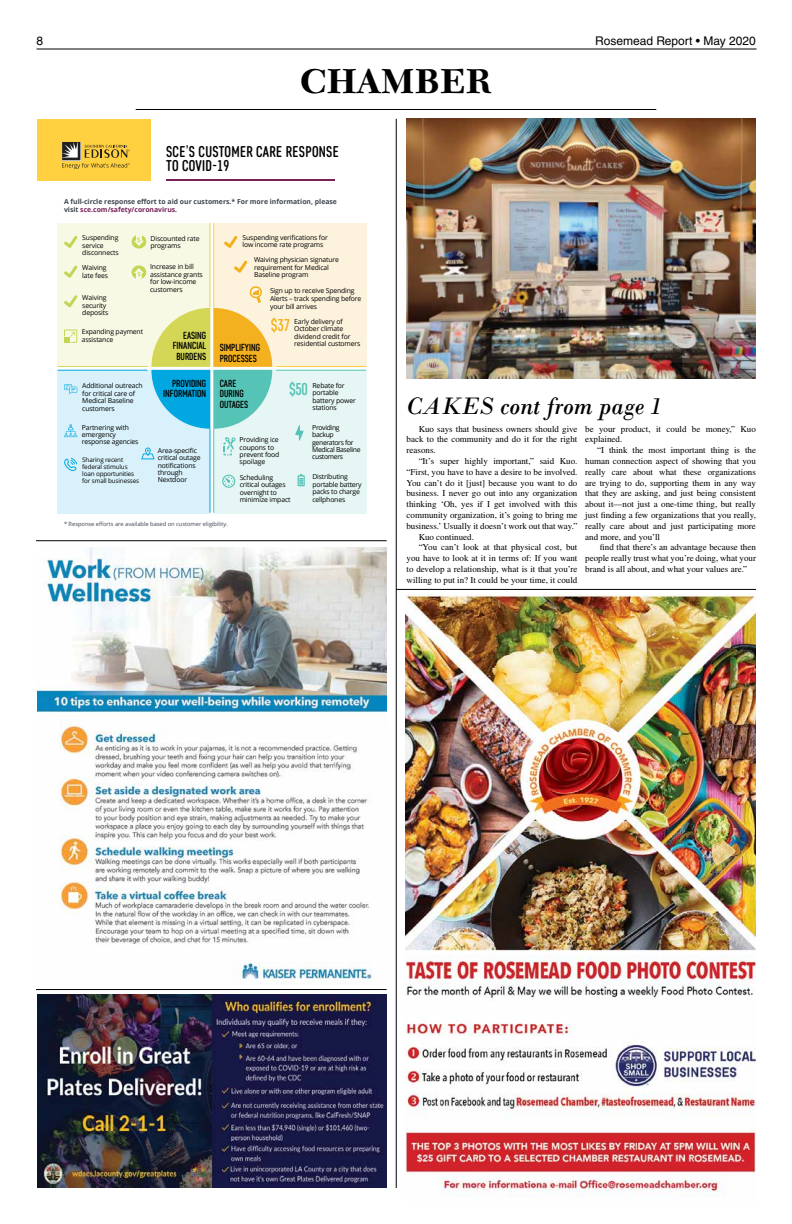
<style>
.page{position:relative;width:792px;height:1224px;background:#fff}
.page>*{position:absolute;margin:0;border:0;box-sizing:border-box;transform-origin:0 0}
.t1{font:700 36px "New Caledonia LT Std";color:#000}
.t2{font:italic 25px "Bodoni";color:#000}
.t3{font:500 17.1px "Core Sans DS47 Cn";color:#f3b120}
.t4{font:500 17.1px "Core Sans DS47 Cn";color:#56c3b7}
.t5{font:500 15.6px/14.9px "Core Sans DS47 Cn";letter-spacing:.02em;color:#000}
.t6{font:12px "Helvetica LT Std";color:#000}
.t7{font:500 10.3px/10.9px "Core Sans DS47 Cn";color:#000;text-align:right}
.t8{font:9px/10.8px "Times LT Std";color:#000;text-align:justify}
.t9{font:6.9px/7.4px "Open Sans";letter-spacing:-.02em;color:#000}
.t10{font:700 6.9px/8.2px "Open Sans";color:#3f454f}
.t11{font:6.9px/7.4px "Open Sans";letter-spacing:-.05em;color:#000}
.t12{font:6.3px/6.9px "Open Sans";letter-spacing:-.02em;color:#000}
.t13{font:5.7px "Open Sans";color:#3f454f}
.s1{color:#762157}
.s2{color:#54565b}
</style>
<div class="page">
<hr style="left:37px;top:49px;width:720px;height:1px;background:#000">
<hr style="left:136px;top:109px;width:520px;height:1px;background:#000">
<div style="left:37px;top:119px;width:113px;height:61px;background:#ffd140"></div>
<svg style="left:62px;top:142px;width:68px;height:27px"></svg>
<hr style="left:166px;top:179px;width:168px;height:1px;background:#762157">
<hr style="left:213px;top:429px;width:1px;height:84px;background:#56c3b7">
<hr style="left:213px;top:223px;width:1px;height:85px;background:#ffd140">
<hr style="left:210px;top:429px;width:1px;height:84px;background:#00a7e0">
<hr style="left:210px;top:223px;width:1px;height:85px;background:#d4d755">
<div style="left:214px;top:223px;width:153px;height:144px;background:#fdf3dd"></div>
<div style="left:214px;top:370px;width:153px;height:144px;background:#e5f6f4"></div>
<div style="left:57px;top:370px;width:153px;height:144px;background:#d9f1fa"></div>
<div style="left:57px;top:223px;width:153px;height:144px;background:#f8f9e5"></div>
<hr style="left:58px;top:370px;width:90px;height:1px;background:#00a7e0">
<hr style="left:276px;top:370px;width:90px;height:1px;background:#56c3b7">
<hr style="left:58px;top:366px;width:90px;height:1px;background:#d4d755">
<hr style="left:276px;top:366px;width:90px;height:1px;background:#ffd140">
<svg style="left:64px;top:236px;width:14px;height:12px"></svg>
<svg style="left:64px;top:265px;width:14px;height:13px"></svg>
<svg style="left:64px;top:295px;width:14px;height:13px"></svg>
<svg style="left:64px;top:330px;width:13px;height:13px"></svg>
<svg style="left:131px;top:235px;width:16px;height:14px"></svg>
<svg style="left:131px;top:265px;width:16px;height:14px"></svg>
<svg style="left:224px;top:236px;width:13px;height:12px"></svg>
<svg style="left:234px;top:260px;width:13px;height:13px"></svg>
<svg style="left:151px;top:285px;width:121px;height:144px"></svg>
<svg style="left:64px;top:384px;width:13px;height:10px"></svg>
<svg style="left:64px;top:424px;width:13px;height:13px"></svg>
<svg style="left:64px;top:458px;width:13px;height:13px"></svg>
<svg style="left:141px;top:447px;width:14px;height:12px"></svg>
<svg style="left:224px;top:437px;width:12px;height:18px"></svg>
<div style="left:222px;top:475px;width:13px;height:13px;border:1px solid #56c3b7;border-radius:50%"></div>
<svg style="left:224px;top:477px;width:9px;height:9px"></svg>
<svg style="left:295px;top:425px;width:9px;height:16px"></svg>
<svg style="left:298px;top:474px;width:7px;height:12px"></svg>
<img style="left:37px;top:547px;width:350px;height:438px">
<img style="left:37px;top:994px;width:350px;height:194px">
<img style="left:406px;top:119px;width:350px;height:260px">
<hr style="left:396px;top:119px;width:1px;height:1069px;background:#000">
<img style="left:405px;top:955px;width:351px;height:242px">
<img style="left:405px;top:595px;width:351px;height:356px">
<hr style="left:36px;top:540px;width:351px;height:1px;background:#000">
<hr style="left:396px;top:589px;width:360px;height:1px;background:#000">
<hr style="left:36px;top:989px;width:351px;height:1px;background:#000">
<h3 class="t6" style="left:37px;top:33px;width:8px">8</h3>
<h3 class="t6" style="left:595px;top:33px;width:162px">Rosemead Report • May 2020</h3>
<h1 class="t1" style="left:300px;top:60px;width:193px">CHAMBER</h1>
<h3 class="t5" style="left:166px;top:143px;width:174px">SCE’S CUSTOMER CARE RESPONSE<br>TO COVID-19</h3>
<p class="t10" style="left:64px;top:197px;width:274px">A full-circle response effort to aid our customers.* For more information, please visit <span class="s1">sce.com/safety/coronavirus</span><span class="s2">.</span></p>
<p class="t9" style="left:82px;top:234px;width:38px">Suspending service disconnects</p>
<p class="t9" style="left:82px;top:264px;width:27px">Waiving late fees</p>
<p class="t9" style="left:82px;top:294px;width:28px">Waiving security deposits</p>
<p class="t9" style="left:82px;top:328px;width:63px">Expanding payment assistance</p>
<p class="t9" style="left:151px;top:234px;width:51px">Discounted rate programs</p>
<p class="t9" style="left:150px;top:263px;width:54px">Increase in bill assistance grants for low-income customers</p>
<p class="t7" style="left:173px;top:329px;width:35px">EASING<br>FINANCIAL<br>BURDENS</p>
<p class="t9" style="left:243px;top:234px;width:87px">Suspending verifications for low income rate programs</p>
<p class="t9" style="left:254px;top:256px;width:86px">Waiving physician signature requirement for Medical<br>Baseline program</p>
<p class="t9" style="left:270px;top:286px;width:93px;line-height:8.4px">Sign up to receive Spending<br>Alerts – track spending before your bill arrives</p>
<h3 class="t3" style="left:271px;top:315px;width:21px">$37</h3>
<p class="t9" style="left:294px;top:318px;width:68px">Early delivery of<br>October climate dividend credit for residential customers</p>
<p class="t7" style="left:220px;top:342px;width:42px;text-align:left">SIMPLIFYING<br>PROCESSES</p>
<p class="t7" style="left:163px;top:377px;width:44px">PROVIDING<br>INFORMATION</p>
<p class="t9" style="left:82px;top:382px;width:62px">Additional outreach for critical care of<br>Medical Baseline customers</p>
<p class="t9" style="left:82px;top:423px;width:58px">Partnering with emergency response agencies</p>
<p class="t12" style="left:82px;top:456px;width:58px">Sharing recent federal stimulus loan opportunities for small businesses</p>
<p class="t9" style="left:158px;top:446px;width:44px">Area-specific critical outage notifications through<br>Nextdoor</p>
<p class="t7" style="left:220px;top:377px;width:30px;text-align:left">CARE<br>DURING<br>OUTAGES</p>
<p class="t9" style="left:240px;top:436px;width:41px">Providing ice coupons to prevent food spoilage</p>
<p class="t9" style="left:240px;top:473px;width:52px">Scheduling critical outages overnight to minimize impact</p>
<h3 class="t4" style="left:289px;top:379px;width:20px">$50</h3>
<p class="t9" style="left:313px;top:382px;width:45px">Rebate for portable battery power stations</p>
<p class="t11" style="left:312px;top:423px;width:50px">Providing backup generators for<br>Medical Baseline customers</p>
<p class="t9" style="left:312px;top:473px;width:51px">Distributing portable battery packs to charge cellphones</p>
<p class="t13" style="left:64px;top:520px;width:165px">* Response efforts are available based on customer eligibility.</p>
<h2 class="t2" style="left:406px;top:391px;width:258px">CAKES cont from page 1</h2>
<p class="t8" style="left:407px;top:423px;width:172px;text-indent:12px">Kuo says that business owners should give back to the community and do it for the right reasons.</p>
<p class="t8" style="left:419px;top:456px;width:160px">“It’s super highly important,” said Kuo.</p>
<p class="t8" style="left:407px;top:466px;width:172px">“First, you have to have a desire to be involved.</p>
<p class="t8" style="left:407px;top:477px;width:172px">You can’t do it [just] because you want to do</p>
<p class="t8" style="left:407px;top:488px;width:172px">business. I never go out into any organization</p>
<p class="t8" style="left:407px;top:499px;width:172px">thinking ‘Oh, yes if I get involved with this</p>
<p class="t8" style="left:407px;top:510px;width:172px">community organization, it’s going to bring me</p>
<p class="t8" style="left:407px;top:520px;width:172px">business.’ Usually it doesn’t work out that way.”</p>
<p class="t8" style="left:419px;top:531px;width:57px">Kuo continued.</p>
<p class="t8" style="left:419px;top:542px;width:160px">“You can’t look at that physical cost, but</p>
<p class="t8" style="left:407px;top:553px;width:172px">you have to look at it in terms of: If you want</p>
<p class="t8" style="left:407px;top:564px;width:172px">to develop a relationship, what is it that you’re</p>
<p class="t8" style="left:407px;top:574px;width:172px">willing to put in? It could be your time, it could</p>
<p class="t8" style="left:585px;top:423px;width:172px">be your product, it could be money,” Kuo explained.</p>
<p class="t8" style="left:585px;top:445px;width:172px;text-indent:12px">“I think the most important thing is the human connection aspect of showing that you really care about what these organizations are trying to do, supporting them in any way that they are asking, and just being consistent about it—not just a one-time thing, but really just finding a few organizations that you really, really care about and just participating more and more, and you’ll</p>
<p class="t8" style="left:585px;top:542px;width:172px;text-indent:15px">find that there’s an advantage because then people really trust what you’re doing, what your brand is all about, and what your values are.”</p>
</div>
